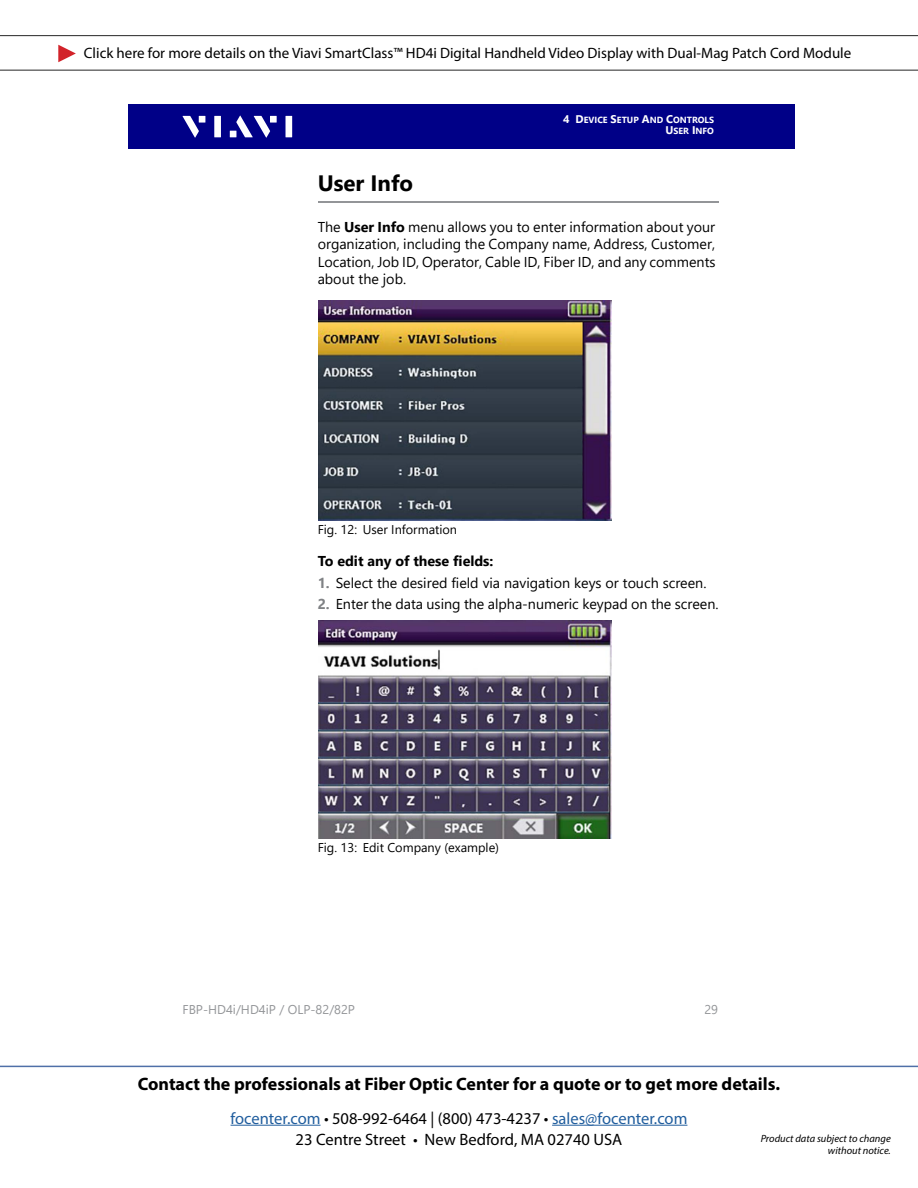
<style>
.page{position:relative;width:918px;height:1188px;background:#fff}
.page>*{position:absolute;margin:0;border:0;box-sizing:border-box;transform-origin:0 0}
.t1{font:700 22.2px "Segoe UI";color:#000}
.t2{font:700 18px "Myriad Pro";color:#000}
.t3{font:16.5px "Myriad Pro";color:#215e9e}
.t4{font:16.5px "Myriad Pro";color:#000}
.t5{font:15px "Myriad Pro";color:#000}
.t6{font:14.25px/17.4px "Segoe UI";color:#000;text-align:justify}
.t7{font:700 14.25px "Segoe UI";color:#000}
.t8{font:12.75px "Segoe UI";color:#000}
.t9{font:12.75px "Segoe UI";color:#939598}
.t10{font:italic 10.5px/12.6px "Myriad Pro";color:#000;text-align:right}
.t11{font:700 8.85px "Segoe UI";color:#fff}
.s1{font-size:11.1px}
.s2{font-weight:700}
.s3{font-weight:700;color:#808285}
.s4{color:#000}
</style>
<div class="page">
<hr style="left:231px;top:1125px;width:90px;height:1px;background:#215e9e">
<hr style="left:552px;top:1125px;width:135px;height:1px;background:#215e9e">
<hr style="left:0;top:1066px;width:918px;height:1px;background:#4f70a8">
<hr style="left:0;top:70px;width:918px;height:1px;background:#262626">
<svg style="left:58px;top:45px;width:18px;height:17px"></svg>
<hr style="left:0;top:35px;width:918px;height:1px;background:#262626">
<div style="left:129px;top:104px;width:666px;height:45px;background:#000087"></div>
<svg style="left:183px;top:116px;width:16px;height:22px"></svg>
<div style="left:199px;top:116px;width:6px;height:7px;background:#fff"></div>
<div style="left:214px;top:116px;width:7px;height:21px;background:#fff"></div>
<div style="left:270px;top:116px;width:7px;height:7px;background:#fff"></div>
<div style="left:286px;top:116px;width:6px;height:21px;background:#fff"></div>
<svg style="left:230px;top:116px;width:40px;height:22px"></svg>
<hr style="left:318px;top:201px;width:401px;height:2px;background:#939598">
<img style="left:318px;top:300px;width:293px;height:220px">
<img style="left:318px;top:621px;width:293px;height:218px">
<p class="t5" style="left:84px;top:44px;width:769px">Click here for more details on the Viavi SmartClass™ HD4i Digital Handheld Video Display with Dual-Mag Patch Cord Module</p>
<p class="t11" style="left:563px;top:111px;width:152px"><span class="s1">4 D</span>EVICE <span class="s1">S</span>ETUP <span class="s1">A</span>ND <span class="s1">C</span>ONTROLS</p>
<p class="t11" style="left:666px;top:123px;width:50px"><span class="s1">U</span>SER <span class="s1">I</span>NFO</p>
<h1 class="t1" style="left:318px;top:162px;width:97px">User Info</h1>
<p class="t6" style="left:318px;top:217px;width:399px">The <span class="s2">User Info</span> menu allows you to enter information about your organization, including the Company name, Address, Customer, Location, Job ID, Operator, Cable ID, Fiber ID, and any comments about the job.</p>
<p class="t8" style="left:318px;top:518px;width:141px">Fig. 12: User Information</p>
<p class="t7" style="left:318px;top:547px;width:177px">To edit any of these fields:</p>
<p class="t6" style="left:318px;top:573px;width:390px"><span class="s3">1.</span> Select the desired field via navigation keys or touch screen.</p>
<p class="t6" style="left:318px;top:594px;width:402px"><span class="s3">2.</span> Enter the data using the alpha-numeric keypad on the screen.</p>
<p class="t8" style="left:318px;top:836px;width:183px">Fig. 13: Edit Company (example)</p>
<p class="t9" style="left:183px;top:998px;width:174px">FBP-HD4i/HD4iP / OLP-82/82P</p>
<p class="t9" style="left:704px;top:998px;width:15px">29</p>
<p class="t2" style="left:138px;top:1072px;width:644px">Contact the professionals at Fiber Optic Center for a quote or to get more details.</p>
<p class="t3" style="left:231px;top:1108px;width:458px">focenter.com <span class="s4">• 508-992-6464 | (800) 473-4237 •</span> sales@focenter.com</p>
<p class="t4" style="left:296px;top:1129px;width:328px">23 Centre Street • New Bedford, MA 02740 USA</p>
<p class="t10" style="left:761px;top:1132px;width:132px">Product data subject to change without notice.</p>
</div>
